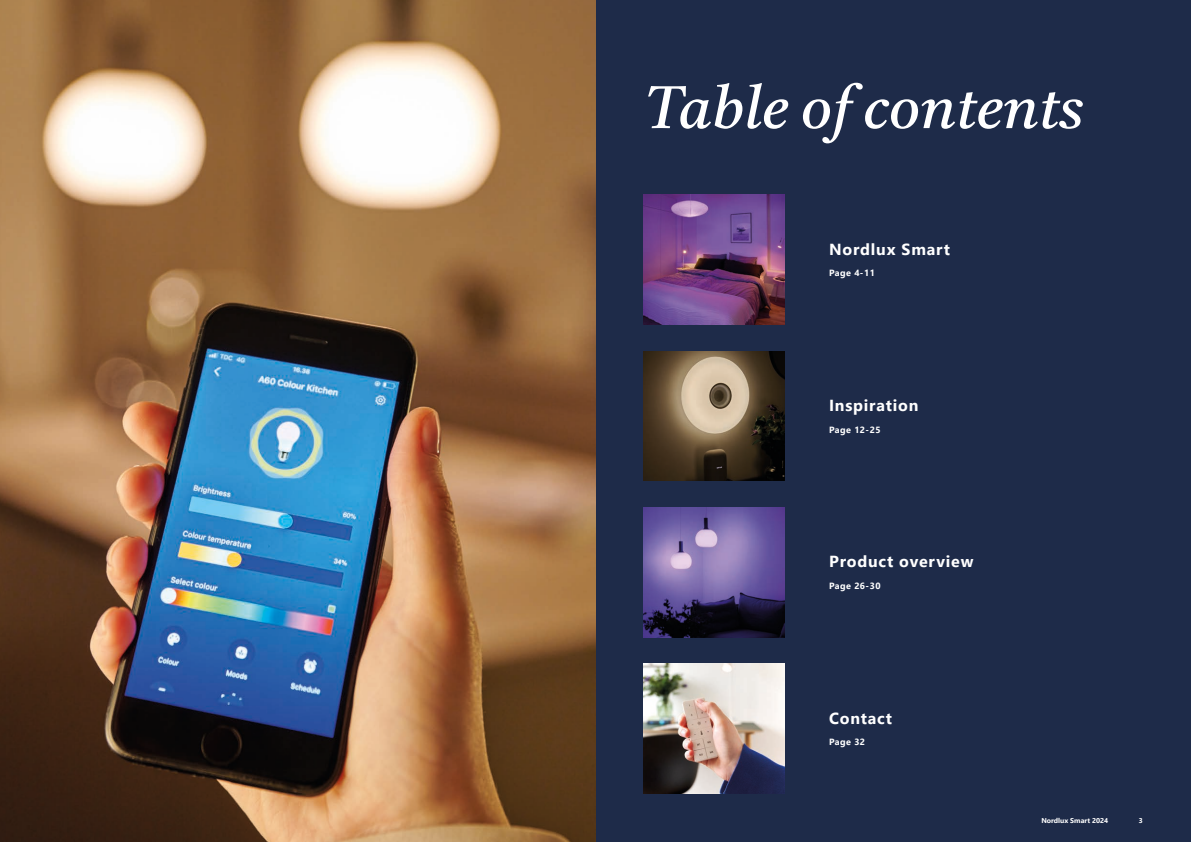
<style>
.page{position:relative;width:1191px;height:842px;background:#fff}
.page>*{position:absolute;margin:0;border:0;box-sizing:border-box;transform-origin:0 0}
.t1{font:italic 60px "Castoro";color:#fff}
.t2{font:700 16px "Segoe UI";letter-spacing:.05em;color:#fff}
.t3{font:700 9px "Segoe UI";letter-spacing:.05em;color:#fff}
.t4{font:700 7px "Segoe UI";color:#fff}
</style>
<div class="page">
<div style="left:595px;top:0;width:596px;height:842px;background:#1e2b49"></div>
<img style="left:643px;top:195px;width:141px;height:130px">
<img style="left:643px;top:351px;width:141px;height:130px">
<img style="left:0;top:0;width:595px;height:842px">
<img style="left:643px;top:664px;width:141px;height:130px">
<img style="left:643px;top:507px;width:141px;height:130px">
<p class="t1" style="left:643px;top:63px;width:441px">Table of contents</p>
<p class="t2" style="left:829px;top:234px;width:122px">Nordlux Smart</p>
<p class="t3" style="left:829px;top:265px;width:47px">Page 4-11</p>
<p class="t2" style="left:829px;top:390px;width:91px">Inspiration</p>
<p class="t3" style="left:829px;top:421px;width:53px">Page 12-25</p>
<p class="t2" style="left:829px;top:547px;width:146px">Product overview</p>
<p class="t3" style="left:829px;top:577px;width:53px">Page 26-30</p>
<p class="t2" style="left:829px;top:703px;width:64px">Contact</p>
<p class="t3" style="left:829px;top:734px;width:38px">Page 32</p>
<p class="t4" style="left:1041px;top:814px;width:68px">Nordlux Smart 2024</p>
<p class="t4" style="left:1138px;top:814px;width:6px">3</p>
</div>
